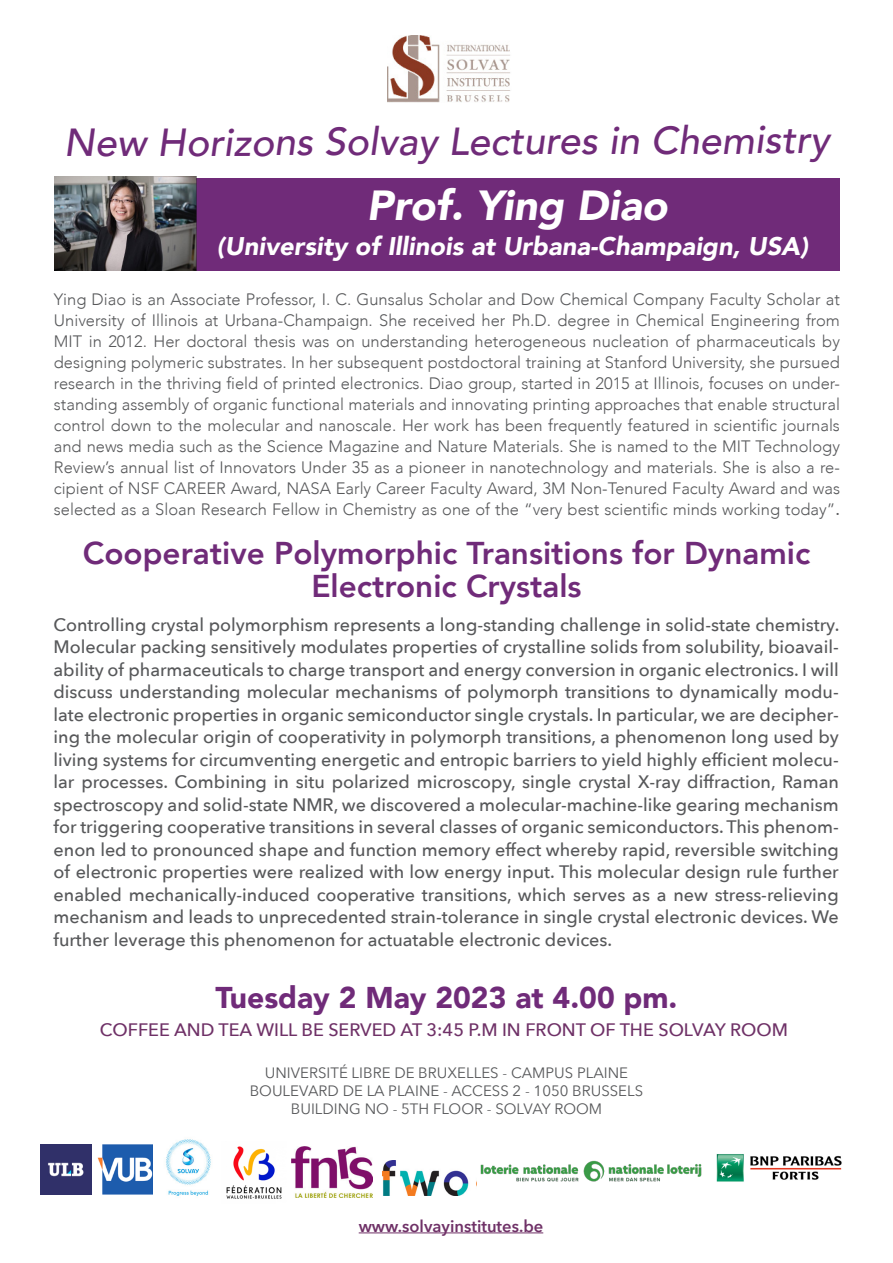
<style>
.page{position:relative;width:893px;height:1263px;background:#fff}
.page>*{position:absolute;margin:0;border:0;box-sizing:border-box;transform-origin:0 0}
.t1{font:italic 900 42px "Avenir";color:#fff}
.t2{font:italic 500 39px "Avenir";color:#702b79}
.t3{font:800 31.5px/33px "Avenir";color:#702b79;text-align:center}
.t4{font:900 30px "Avenir";color:#702b79}
.t5{font:italic 900 25.5px "Avenir";color:#fff}
.t6{font:500 18px/22.5px "Avenir Next";color:#57585a;text-align:justify}
.t7{font:500 18px "Avenir Next";color:#6f3167}
.t8{font:300 16.5px/21px "Avenir";color:#57585a;text-align:justify}
.t9{font:600 16.5px "Avenir Next";color:#6f3167}
.t10{font:15px "Avenir Next";color:#57585a}
.s1{font-weight:500}
</style>
<div class="page">
<div style="left:55px;top:178px;width:785px;height:93px;background:#702b79"></div>
<hr style="left:359px;top:1232px;width:184px;height:1px;background:#6f3167">
<img style="left:55px;top:177px;width:141px;height:94px">
<img style="left:41px;top:1144px;width:50px;height:50px">
<img style="left:97px;top:1145px;width:56px;height:50px">
<img style="left:226px;top:1146px;width:56px;height:53px">
<img style="left:476px;top:1160px;width:226px;height:27px">
<img style="left:291px;top:1146px;width:81px;height:51px">
<img style="left:382px;top:1160px;width:87px;height:35px">
<img style="left:166px;top:1139px;width:45px;height:57px">
<img style="left:716px;top:1154px;width:126px;height:28px">
<img style="left:388px;top:36px;width:123px;height:67px">
<p class="t2" style="left:64px;top:118px;width:767px">New Horizons Solvay Lectures in Chemistry</p>
<p class="t1" style="left:367px;top:171px;width:302px">Prof. Ying Diao</p>
<p class="t5" style="left:217px;top:225px;width:593px">(University of Illinois at Urbana-Champaign, USA)</p>
<p class="t8" style="left:54px;top:289px;width:788px">Ying Diao is an Associate Professor, I. C. Gunsalus Scholar and Dow Chemical Company Faculty Scholar at University of Illinois at Urbana-Champaign. She received her Ph.D. degree in Chemical Engineering from MIT in 2012. Her doctoral thesis was on understanding heterogeneous nucleation of pharmaceuticals by designing polymeric substrates. In her subsequent postdoctoral training at Stanford University, she pursued research in the thriving field of printed electronics. Diao group, started in 2015 at Illinois, focuses on under&shy;standing assembly of organic functional materials and innovating printing approaches that enable structural control down to the molecular and nanoscale. Her work has been frequently featured in scientific journals and news media such as the Science Magazine and Nature Materials. She is named to the MIT Technology Review’s annual list of Innovators Under 35 as a pioneer in nanotechnology and materials. She is also a re&shy;cipient of NSF CAREER Award, NASA Early Career Faculty Award, 3M Non-Tenured Faculty Award and was selected as a Sloan Research Fellow in Chemistry as one of the “very best scientific minds working today”<span class="s1">.</span></p>
<p class="t3" style="left:83px;top:536px;width:729px">Cooperative Polymorphic Transitions for Dynamic<br>Electronic Crystals</p>
<p class="t6" style="left:54px;top:613px;width:787px">Controlling crystal polymorphism represents a long-standing challenge in solid-state chemistry.<br>Molecular packing sensitively modulates properties of crystalline solids from solubility, bioavail&shy;ability of pharmaceuticals to charge transport and energy conversion in organic electronics. I will discuss understanding molecular mechanisms of polymorph transitions to dynamically modu&shy;late electronic properties in organic semiconductor single crystals. In particular, we are decipher&shy;ing the molecular origin of cooperativity in polymorph transitions, a phenomenon long used by living systems for circumventing energetic and entropic barriers to yield highly efficient molecu&shy;lar processes. Combining in situ polarized microscopy, single crystal X-ray diffraction, Raman spectroscopy and solid-state NMR, we discovered a molecular-machine-like gearing mechanism for triggering cooperative transitions in several classes of organic semiconductors. This phenom&shy;enon led to pronounced shape and function memory effect whereby rapid, reversible switching of electronic properties were realized with low energy input. This molecular design rule further enabled mechanically-induced cooperative transitions, which serves as a new stress-relieving mechanism and leads to unprecedented strain-tolerance in single crystal electronic devices. We further leverage this phenomenon for actuatable electronic devices.</p>
<p class="t4" style="left:215px;top:972px;width:464px">Tuesday 2 May 2023 at 4.00 pm.</p>
<p class="t7" style="left:100px;top:1014px;width:690px">COFFEE AND TEA WILL BE SERVED AT 3:45 P.M IN FRONT OF THE SOLVAY ROOM</p>
<p class="t10" style="left:265px;top:1060px;width:365px">UNIVERSITÉ LIBRE DE BRUXELLES - CAMPUS PLAINE</p>
<p class="t10" style="left:250px;top:1078px;width:395px">BOULEVARD DE LA PLAINE - ACCESS 2 - 1050 BRUSSELS</p>
<p class="t10" style="left:291px;top:1096px;width:313px">BUILDING NO - 5TH FLOOR - SOLVAY ROOM</p>
<p class="t9" style="left:359px;top:1212px;width:186px">www.solvayinstitutes.be</p>
</div>
